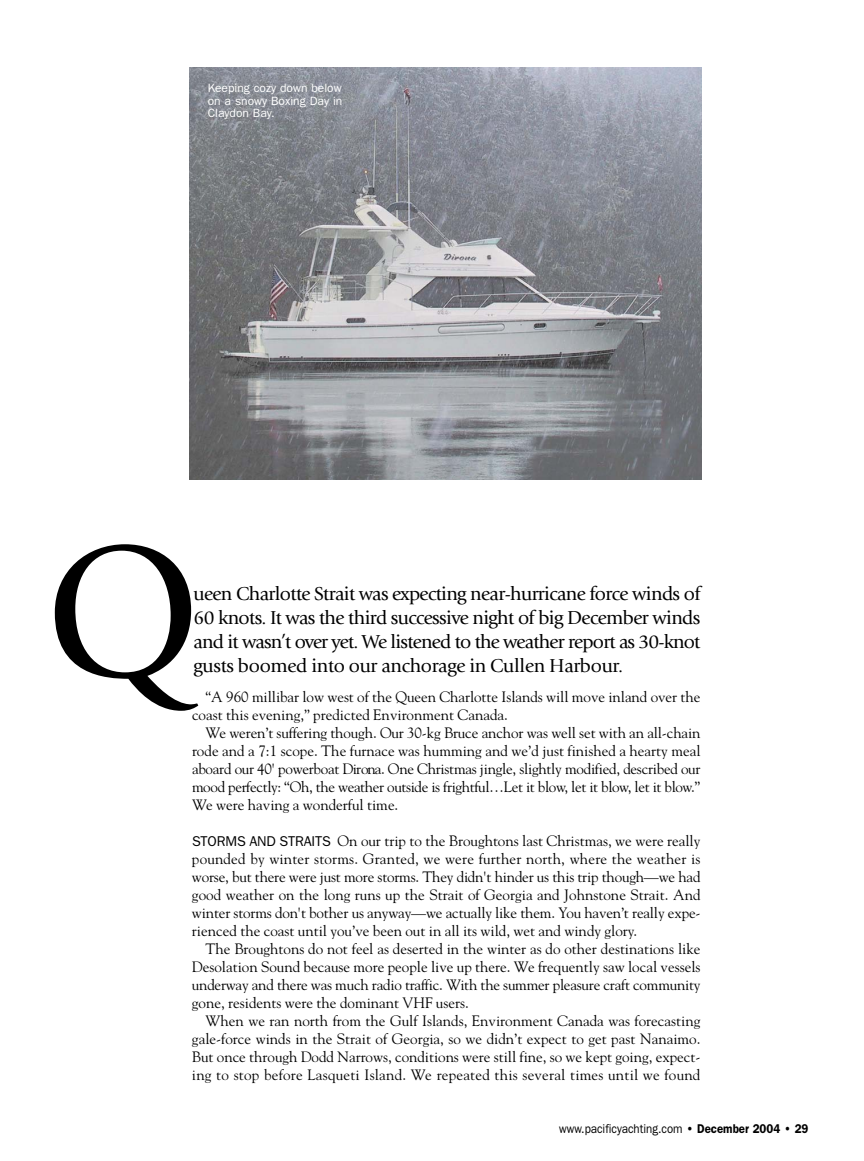
<style>
.page{position:relative;width:864px;height:1161px;background:#fff}
.page>*{position:absolute;margin:0;border:0;box-sizing:border-box;transform-origin:0 0}
.t1{font:195px "Giovanni";color:#000}
.t2{font:19.5px/24px "Giovanni";letter-spacing:-.04em;color:#000;text-align:justify}
.t3{font:19.5px "Giovanni";letter-spacing:-.015em;color:#000}
.t4{font:15px/18px "Goudy";color:#000;text-align:justify}
.t5{font:12.75px "Franklin Gothic";color:#000;scale:.9 1}
.t6{font:12px/12.5px "Franklin Gothic";color:#fff;text-align:justify}
.s1{font-family:"Franklin Gothic";font-size:14.25px}
.s2{font-weight:600}
</style>
<div class="page">
<img style="left:189px;top:68px;width:513px;height:411px">
<p class="t6" style="left:208px;top:83px;width:136px">Keeping cozy down below on a snowy Boxing Day in Claydon Bay.</p>
<h1 class="t1" style="left:44px;top:535px;width:160px">Q</h1>
<h2 class="t2" style="left:194px;top:583px;width:509px">ueen Charlotte Strait was expecting near-hurricane force winds of 60 knots. It was the third successive night of big December winds and it wasn’t over yet. We listened to the weather report as 30-knot</h2>
<h2 class="t3" style="left:194px;top:658px;width:431px">gusts boomed into our anchorage in Cullen Harbour.</h2>
<p class="t4" style="left:192px;top:689px;width:510px;text-indent:14px">“A 960 millibar low west of the Queen Charlotte Islands will move inland over the coast this evening,” predicted Environment Canada.</p>
<p class="t4" style="left:192px;top:725px;width:510px;text-indent:14px">We weren’t suffering though. Our 30-kg Bruce anchor was well set with an all-chain rode and a 7:1 scope. The furnace was humming and we’d just finished a hearty meal aboard our 40' powerboat Dirona. One Christmas jingle, slightly modified, described our mood perfectly: “Oh, the weather outside is frightful…Let it blow, let it blow, let it blow.” We were having a wonderful time.</p>
<p class="t4" style="left:192px;top:833px;width:510px"><span class="s1">STORMS AND STRAITS</span> On our trip to the Broughtons last Christmas, we were really pounded by winter storms. Granted, we were further north, where the weather is worse, but there were just more storms. They didn't hinder us this trip though—we had good weather on the long runs up the Strait of Georgia and Johnstone Strait. And winter storms don't bother us anyway—we actually like them. You haven’t really expe&shy;rienced the coast until you’ve been out in all its wild, wet and windy glory.</p>
<p class="t4" style="left:192px;top:941px;width:510px;text-indent:14px">The Broughtons do not feel as deserted in the winter as do other destinations like Desolation Sound because more people live up there. We frequently saw local vessels underway and there was much radio traffic. With the summer pleasure craft community gone, residents were the dominant VHF users.</p>
<p class="t4" style="left:192px;top:1013px;width:510px;text-indent:14px">When we ran north from the Gulf Islands, Environment Canada was forecasting gale-force winds in the Strait of Georgia, so we didn’t expect to get past Nanaimo.<br>But once through Dodd Narrows, conditions were still fine, so we kept going, expect&shy;ing to stop before Lasqueti Island. We repeated this several times until we found</p>
<p class="t5" style="left:559px;top:1125px;width:278px">www.pacificyachting.com <span class="s2">• December 2004 • 29</span></p>
</div>
